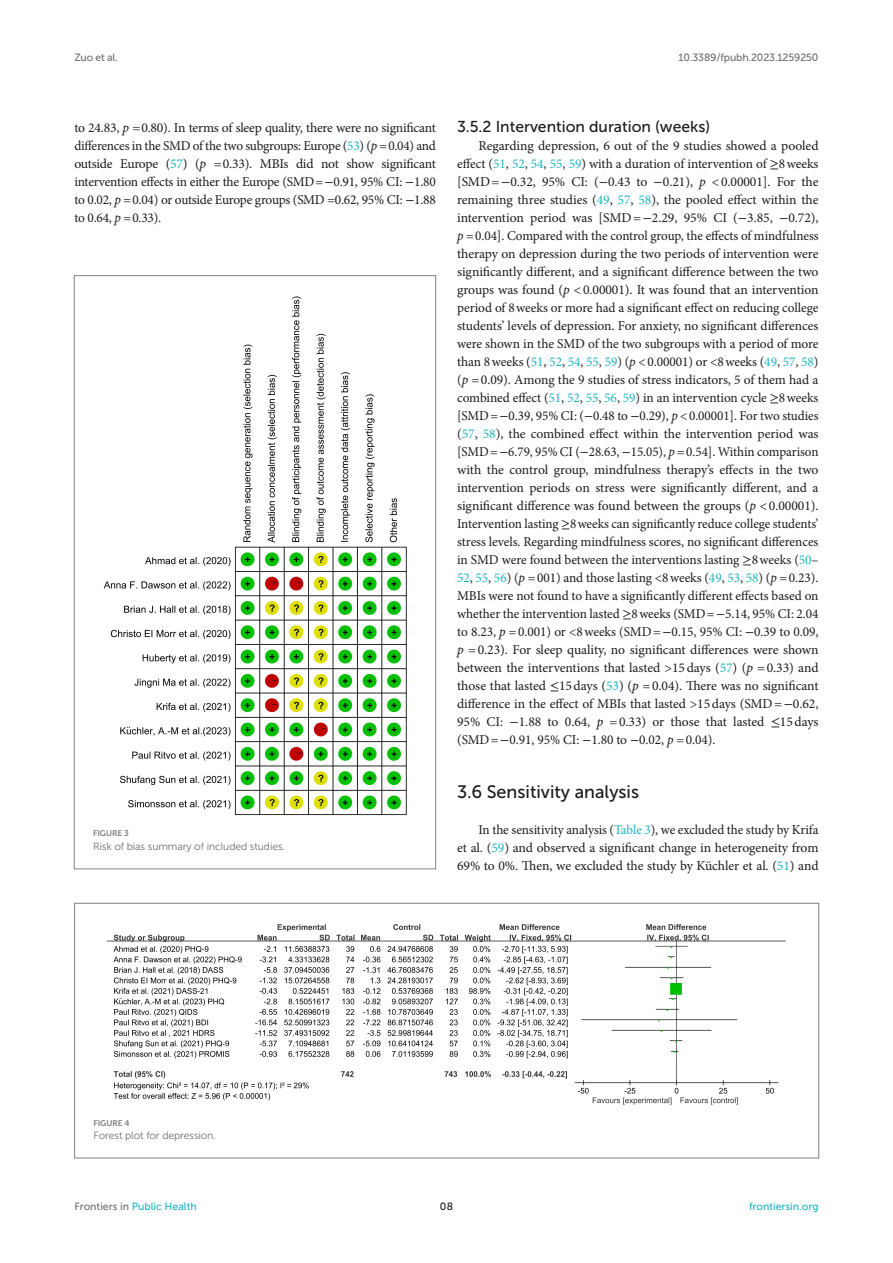
<style>
.page{position:relative;width:893px;height:1263px;background:#fff}
.page>*{position:absolute;margin:0;border:0;box-sizing:border-box;transform-origin:0 0}
.HEAD_2{font:18px "Museo Sans 500";color:#1b1c1b}
.HEAD_3{font:15.75px "Museo Sans 500";color:#1b1c1b}
.TEXT_FLUSH{font:13.5px/18px "Minion Pro";letter-spacing:-.01em;color:#1b1c1b;text-align:justify}
.FIG_LEG{font:10.5px "Museo Sans 300";letter-spacing:-.01em;color:#706f70}
.t1{font:10.5px "Museo Sans 500";color:#1db5c3}
.t2{font:10.5px "Museo Sans 500";letter-spacing:-.015em;color:#706f70}
.t3{font:10.5px "Museo Sans 500";color:#1b1c1b}
.FIG_HD{font:8.25px "Museo Sans 700";letter-spacing:-.01em;color:#7e7f7f}
.s1{font-style:italic}
.s2{color:#1db5c3}
.s3{font-family:"STIX General"}
.s4{color:#706f70}
</style>
<div class="page">
<img style="left:107px;top:924px;width:679px;height:181px">
<div style="left:74px;top:903px;width:745px;height:255px;border:1px solid #808285"></div>
<img style="left:103px;top:296px;width:304px;height:520px">
<p class="t2" style="left:74px;top:51px;width:45px">Zuo et al.</p>
<p class="t2" style="left:679px;top:51px;width:141px">10.3389/fpubh.2023.1259250</p>
<p class="TEXT_FLUSH" style="left:74px;top:119px;width:363px">to 24.83, <span class="s1">p</span> =0.80). In terms of sleep quality, there were no significant differences in the SMD of the two subgroups: Europe (<span class="s2">53</span>) (<span class="s1">p</span> =0.04) and outside Europe (<span class="s2">57</span>) (<span class="s1">p</span> =0.33). MBIs did not show significant intervention effects in either the Europe (SMD=<span class="s3">−</span>0.91, 95% CI: <span class="s3">−</span>1.80 to 0.02, <span class="s1">p</span> =0.04) or outside Europe groups (SMD =0.62, 95% CI: <span class="s3">−</span>1.88 to 0.64, <span class="s1">p</span> =0.33).</p>
<p class="HEAD_3" style="left:457px;top:118px;width:255px">3.5.2 Intervention duration (weeks)</p>
<p class="TEXT_FLUSH" style="left:457px;top:137px;width:363px;text-indent:21px">Regarding depression, 6 out of the 9 studies showed a pooled effect (<span class="s2">51</span>, <span class="s2">52</span>, <span class="s2">54</span>, <span class="s2">55</span>, <span class="s2">59</span>) with a duration of intervention of <span class="s3">≥</span>8weeks [SMD=<span class="s3">−</span>0.32, 95% CI: (<span class="s3">−</span>0.43 to <span class="s3">−</span>0.21), <span class="s1">p</span> &lt;0.00001]. For the remaining three studies (<span class="s2">49</span>, <span class="s2">57</span>, <span class="s2">58</span>), the pooled effect within the intervention period was [SMD=<span class="s3">−</span>2.29, 95% CI (<span class="s3">−</span>3.85, <span class="s3">−</span>0.72), <span class="s1">p</span> =0.04]. Compared with the control group, the effects of mindfulness therapy on depression during the two periods of intervention were significantly different, and a significant difference between the two groups was found (<span class="s1">p</span> &lt;0.00001). It was found that an intervention period of 8weeks or more had a significant effect on reducing college students’ levels of depression. For anxiety, no significant differences were shown in the SMD of the two subgroups with a period of more than 8weeks (<span class="s2">51</span>, <span class="s2">52</span>, <span class="s2">54</span>, <span class="s2">55</span>, <span class="s2">59</span>) (<span class="s1">p</span> &lt;0.00001) or &lt;8weeks (<span class="s2">49</span>, <span class="s2">57</span>, <span class="s2">58</span>) (<span class="s1">p</span> =0.09). Among the 9 studies of stress indicators, 5 of them had a combined effect (<span class="s2">51</span>, <span class="s2">52</span>, <span class="s2">55</span>, <span class="s2">56</span>, <span class="s2">59</span>) in an intervention cycle <span class="s3">≥</span>8weeks [SMD=<span class="s3">−</span>0.39, 95% CI: (<span class="s3">−</span>0.48 to <span class="s3">−</span>0.29), <span class="s1">p</span> &lt;0.00001]. For two studies (<span class="s2">57</span>, <span class="s2">58</span>), the combined effect within the intervention period was [SMD=<span class="s3">−</span>6.79, 95% CI (<span class="s3">−</span>28.63, <span class="s3">−</span>15.05), <span class="s1">p</span> =0.54]. Within comparison with the control group, mindfulness therapy’s effects in the two intervention periods on stress were significantly different, and a significant difference was found between the groups (<span class="s1">p</span> &lt;0.00001).<br>Intervention lasting <span class="s3">≥</span>8weeks can significantly reduce college students’ stress levels. Regarding mindfulness scores, no significant differences in SMD were found between the interventions lasting <span class="s3">≥</span>8weeks (<span class="s2">50</span>– <span class="s2">52</span>, <span class="s2">55</span>, <span class="s2">56</span>) (<span class="s1">p</span> =001) and those lasting &lt;8weeks (<span class="s2">49</span>, <span class="s2">53</span>, <span class="s2">58</span>) (<span class="s1">p</span> =0.23).<br>MBIs were not found to have a significantly different effects based on whether the intervention lasted <span class="s3">≥</span>8weeks (SMD=<span class="s3">−</span>5.14, 95% CI: 2.04 to 8.23, <span class="s1">p</span> =0.001) or &lt;8weeks (SMD=<span class="s3">−</span>0.15, 95% CI: <span class="s3">−</span>0.39 to 0.09, <span class="s1">p</span> =0.23). For sleep quality, no significant differences were shown between the interventions that lasted &gt;15days (<span class="s2">57</span>) (<span class="s1">p</span> =0.33) and those that lasted <span class="s3">≤</span>15days (<span class="s2">53</span>) (<span class="s1">p</span> =0.04). There was no significant difference in the effect of MBIs that lasted &gt;15days (SMD=<span class="s3">−</span>0.62, 95% CI: <span class="s3">−</span>1.88 to 0.64, <span class="s1">p</span> =0.33) or those that lasted <span class="s3">≤</span>15days (SMD=<span class="s3">−</span>0.91, 95% CI: <span class="s3">−</span>1.80 to <span class="s3">−</span>0.02, <span class="s1">p</span> =0.04).</p>
<p class="HEAD_2" style="left:457px;top:782px;width:184px">3.6 Sensitivity analysis</p>
<p class="TEXT_FLUSH" style="left:457px;top:821px;width:363px;text-indent:21px">In the sensitivity analysis (<span class="s2">Table 3</span>), we excluded the study by Krifa et al. (<span class="s2">59</span>) and observed a significant change in heterogeneity from 69% to 0%. Then, we excluded the study by Küchler et al. (<span class="s2">51</span>) and</p>
<p class="FIG_HD" style="left:93px;top:829px;width:37px">FIGURE 3</p>
<p class="FIG_LEG" style="left:93px;top:841px;width:194px">Risk of bias summary of included studies.</p>
<p class="FIG_HD" style="left:94px;top:1118px;width:37px">FIGURE 4</p>
<p class="FIG_LEG" style="left:94px;top:1130px;width:124px">Forest plot for depression.</p>
<p class="t1" style="left:74px;top:1200px;width:124px"><span class="s4">Frontiers in</span> Public Health</p>
<p class="t3" style="left:440px;top:1200px;width:15px">08</p>
<p class="t1" style="left:749px;top:1200px;width:71px">frontiersin.org</p>
</div>
